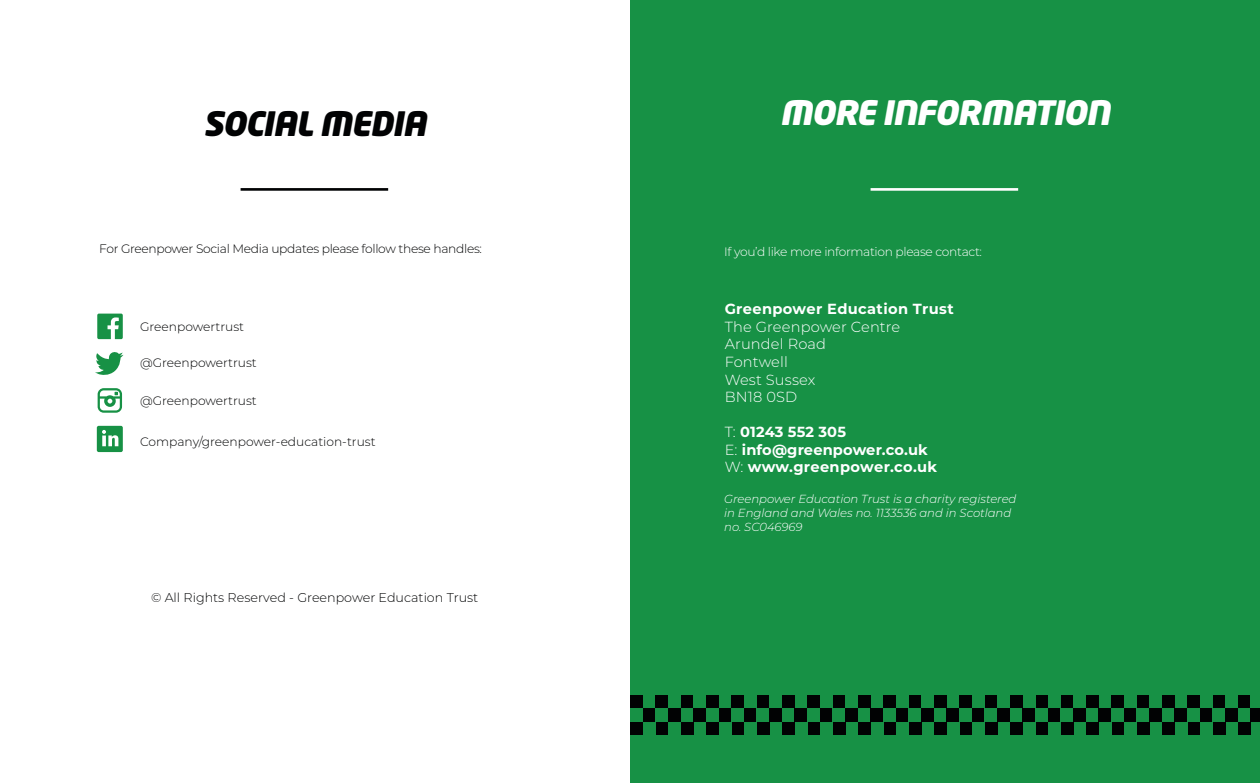
<style>
.page{position:relative;width:1260px;height:783px;background:#fff}
.page>*{position:absolute;margin:0;border:0;box-sizing:border-box;transform-origin:0 0}
.t1{font:italic 900 33.25px "Neo Tech Std";letter-spacing:-.025em;color:#fff}
.t2{font:italic 900 33.25px "Neo Tech Std";letter-spacing:-.025em;color:#010203}
.t3{font:700 14.61px "Montserrat";letter-spacing:.01em;color:#fff}
.t4{font:300 14.61px "Montserrat";letter-spacing:.01em;color:#fff}
.t5{font:300 12.69px "Montserrat";color:#010203}
.t6{font:300 12.25px "Montserrat";letter-spacing:-.015em;color:#010203}
.t7{font:300 12.25px "Montserrat";letter-spacing:-.025em;color:#fff}
.t8{font:italic 300 11.72px/14px "Montserrat";letter-spacing:-.005em;color:#fff}
.s1{font-weight:300}
</style>
<div class="page">
<hr style="left:241px;top:188px;width:147px;height:3px;background:#010203">
<svg style="left:97px;top:313px;width:26px;height:26px"></svg>
<svg style="left:95px;top:352px;width:28px;height:23px"></svg>
<svg style="left:98px;top:388px;width:24px;height:24px"></svg>
<svg style="left:97px;top:425px;width:26px;height:27px"></svg>
<div style="left:630px;top:0;width:630px;height:782px;background:#179145"></div>
<hr style="left:871px;top:188px;width:147px;height:3px;background:#fff">
<div style="left:1035px;top:694px;width:13px;height:14px;background:#010203"></div>
<div style="left:1061px;top:694px;width:12px;height:14px;background:#010203"></div>
<div style="left:1086px;top:694px;width:13px;height:14px;background:#010203"></div>
<div style="left:1111px;top:694px;width:13px;height:14px;background:#010203"></div>
<div style="left:1137px;top:694px;width:12px;height:14px;background:#010203"></div>
<div style="left:1162px;top:694px;width:13px;height:14px;background:#010203"></div>
<div style="left:1187px;top:694px;width:13px;height:14px;background:#010203"></div>
<div style="left:1213px;top:694px;width:12px;height:14px;background:#010203"></div>
<div style="left:1238px;top:694px;width:13px;height:14px;background:#010203"></div>
<div style="left:630px;top:694px;width:13px;height:14px;background:#010203"></div>
<div style="left:656px;top:694px;width:12px;height:14px;background:#010203"></div>
<div style="left:681px;top:694px;width:13px;height:14px;background:#010203"></div>
<div style="left:706px;top:694px;width:13px;height:14px;background:#010203"></div>
<div style="left:732px;top:694px;width:12px;height:14px;background:#010203"></div>
<div style="left:757px;top:694px;width:13px;height:14px;background:#010203"></div>
<div style="left:782px;top:694px;width:13px;height:14px;background:#010203"></div>
<div style="left:808px;top:694px;width:12px;height:14px;background:#010203"></div>
<div style="left:833px;top:694px;width:13px;height:14px;background:#010203"></div>
<div style="left:858px;top:694px;width:13px;height:14px;background:#010203"></div>
<div style="left:883px;top:694px;width:13px;height:14px;background:#010203"></div>
<div style="left:909px;top:694px;width:13px;height:14px;background:#010203"></div>
<div style="left:921px;top:694px;width:13px;height:14px;background:#179145"></div>
<div style="left:934px;top:694px;width:13px;height:14px;background:#010203"></div>
<div style="left:959px;top:694px;width:13px;height:14px;background:#010203"></div>
<div style="left:985px;top:694px;width:13px;height:14px;background:#010203"></div>
<div style="left:997px;top:694px;width:13px;height:14px;background:#179145"></div>
<div style="left:1010px;top:694px;width:13px;height:14px;background:#010203"></div>
<div style="left:1023px;top:694px;width:13px;height:14px;background:#179145"></div>
<div style="left:1036px;top:720px;width:12px;height:13px;background:#010203"></div>
<div style="left:1061px;top:720px;width:13px;height:13px;background:#010203"></div>
<div style="left:1086px;top:720px;width:13px;height:13px;background:#010203"></div>
<div style="left:1112px;top:720px;width:12px;height:13px;background:#010203"></div>
<div style="left:1137px;top:720px;width:13px;height:13px;background:#010203"></div>
<div style="left:1162px;top:720px;width:13px;height:13px;background:#010203"></div>
<div style="left:1188px;top:720px;width:12px;height:13px;background:#010203"></div>
<div style="left:1213px;top:720px;width:13px;height:13px;background:#010203"></div>
<div style="left:1238px;top:720px;width:13px;height:13px;background:#010203"></div>
<div style="left:631px;top:720px;width:12px;height:13px;background:#010203"></div>
<div style="left:656px;top:720px;width:13px;height:13px;background:#010203"></div>
<div style="left:681px;top:720px;width:13px;height:13px;background:#010203"></div>
<div style="left:706px;top:720px;width:13px;height:13px;background:#010203"></div>
<div style="left:732px;top:720px;width:13px;height:13px;background:#010203"></div>
<div style="left:744px;top:720px;width:13px;height:13px;background:#179145"></div>
<div style="left:757px;top:720px;width:13px;height:13px;background:#010203"></div>
<div style="left:782px;top:720px;width:13px;height:13px;background:#010203"></div>
<div style="left:808px;top:720px;width:13px;height:13px;background:#010203"></div>
<div style="left:820px;top:720px;width:13px;height:13px;background:#179145"></div>
<div style="left:833px;top:720px;width:13px;height:13px;background:#010203"></div>
<div style="left:858px;top:720px;width:13px;height:13px;background:#010203"></div>
<div style="left:884px;top:720px;width:13px;height:13px;background:#010203"></div>
<div style="left:896px;top:720px;width:13px;height:13px;background:#179145"></div>
<div style="left:909px;top:720px;width:13px;height:13px;background:#010203"></div>
<div style="left:934px;top:720px;width:13px;height:13px;background:#010203"></div>
<div style="left:960px;top:720px;width:12px;height:13px;background:#010203"></div>
<div style="left:985px;top:720px;width:13px;height:13px;background:#010203"></div>
<div style="left:1010px;top:720px;width:13px;height:13px;background:#010203"></div>
<div style="left:997px;top:707px;width:13px;height:13px;background:#010203"></div>
<div style="left:1010px;top:707px;width:13px;height:13px;background:#179145"></div>
<div style="left:1023px;top:707px;width:12px;height:13px;background:#010203"></div>
<div style="left:1035px;top:707px;width:13px;height:13px;background:#179145"></div>
<div style="left:1048px;top:707px;width:13px;height:13px;background:#010203"></div>
<div style="left:1061px;top:707px;width:12px;height:13px;background:#179145"></div>
<div style="left:1073px;top:707px;width:13px;height:13px;background:#010203"></div>
<div style="left:1086px;top:707px;width:13px;height:13px;background:#179145"></div>
<div style="left:1099px;top:707px;width:12px;height:13px;background:#010203"></div>
<div style="left:1111px;top:707px;width:13px;height:13px;background:#179145"></div>
<div style="left:1124px;top:707px;width:13px;height:13px;background:#010203"></div>
<div style="left:1137px;top:707px;width:12px;height:13px;background:#179145"></div>
<div style="left:1149px;top:707px;width:13px;height:13px;background:#010203"></div>
<div style="left:1162px;top:707px;width:13px;height:13px;background:#179145"></div>
<div style="left:1175px;top:707px;width:12px;height:13px;background:#010203"></div>
<div style="left:1187px;top:707px;width:13px;height:13px;background:#179145"></div>
<div style="left:1200px;top:707px;width:13px;height:13px;background:#010203"></div>
<div style="left:1213px;top:707px;width:12px;height:13px;background:#179145"></div>
<div style="left:1225px;top:707px;width:13px;height:13px;background:#010203"></div>
<div style="left:1238px;top:707px;width:13px;height:13px;background:#179145"></div>
<div style="left:1250px;top:707px;width:10px;height:13px;background:#010203"></div>
<div style="left:630px;top:707px;width:13px;height:13px;background:#179145"></div>
<div style="left:643px;top:707px;width:12px;height:13px;background:#010203"></div>
<div style="left:655px;top:707px;width:13px;height:13px;background:#179145"></div>
<div style="left:668px;top:707px;width:13px;height:13px;background:#010203"></div>
<div style="left:681px;top:707px;width:12px;height:13px;background:#179145"></div>
<div style="left:693px;top:707px;width:13px;height:13px;background:#010203"></div>
<div style="left:706px;top:707px;width:13px;height:13px;background:#179145"></div>
<div style="left:719px;top:707px;width:12px;height:13px;background:#010203"></div>
<div style="left:731px;top:707px;width:13px;height:13px;background:#179145"></div>
<div style="left:744px;top:707px;width:13px;height:13px;background:#010203"></div>
<div style="left:757px;top:707px;width:12px;height:13px;background:#179145"></div>
<div style="left:769px;top:707px;width:13px;height:13px;background:#010203"></div>
<div style="left:782px;top:707px;width:13px;height:13px;background:#179145"></div>
<div style="left:795px;top:707px;width:12px;height:13px;background:#010203"></div>
<div style="left:807px;top:707px;width:13px;height:13px;background:#179145"></div>
<div style="left:820px;top:707px;width:13px;height:13px;background:#010203"></div>
<div style="left:833px;top:707px;width:12px;height:13px;background:#179145"></div>
<div style="left:845px;top:707px;width:13px;height:13px;background:#010203"></div>
<div style="left:858px;top:707px;width:13px;height:13px;background:#179145"></div>
<div style="left:871px;top:707px;width:12px;height:13px;background:#010203"></div>
<div style="left:883px;top:707px;width:13px;height:13px;background:#179145"></div>
<div style="left:896px;top:707px;width:13px;height:13px;background:#010203"></div>
<div style="left:909px;top:707px;width:12px;height:13px;background:#179145"></div>
<div style="left:921px;top:707px;width:13px;height:13px;background:#010203"></div>
<div style="left:934px;top:707px;width:13px;height:13px;background:#179145"></div>
<div style="left:947px;top:707px;width:12px;height:13px;background:#010203"></div>
<div style="left:959px;top:707px;width:13px;height:13px;background:#179145"></div>
<div style="left:972px;top:707px;width:13px;height:13px;background:#010203"></div>
<div style="left:985px;top:707px;width:12px;height:13px;background:#179145"></div>
<p class="t2" style="left:203px;top:101px;width:225px">SOCIAL MEDIA</p>
<p class="t6" style="left:99px;top:240px;width:384px">For Greenpower Social Media updates please follow these handles:</p>
<p class="t6" style="left:140px;top:318px;width:106px">Greenpowertrust</p>
<p class="t6" style="left:140px;top:354px;width:118px">@Greenpowertrust</p>
<p class="t6" style="left:140px;top:392px;width:118px">@Greenpowertrust</p>
<p class="t6" style="left:140px;top:433px;width:237px">Company/greenpower-education-trust</p>
<p class="t5" style="left:151px;top:588px;width:329px">© All Rights Reserved - Greenpower Education Trust</p>
<p class="t1" style="left:780px;top:91px;width:332px">MORE INFORMATION</p>
<p class="t7" style="left:724px;top:243px;width:259px">If you’d like more information please contact:</p>
<p class="t3" style="left:725px;top:298px;width:231px">Greenpower Education Trust</p>
<p class="t4" style="left:725px;top:317px;width:177px">The Greenpower Centre</p>
<p class="t4" style="left:725px;top:334px;width:103px">Arundel Road</p>
<p class="t4" style="left:725px;top:352px;width:65px">Fontwell</p>
<p class="t4" style="left:725px;top:369px;width:92px">West Sussex</p>
<p class="t4" style="left:725px;top:387px;width:74px">BN18 0SD</p>
<p class="t3" style="left:725px;top:421px;width:123px"><span class="s1">T:</span> 01243 552 305</p>
<p class="t3" style="left:725px;top:439px;width:205px"><span class="s1">E:</span> info@greenpower.co.uk</p>
<p class="t3" style="left:725px;top:456px;width:214px"><span class="s1">W:</span> www.greenpower.co.uk</p>
<p class="t8" style="left:724px;top:491px;width:294px">Greenpower Education Trust is a charity registered in England and Wales no. 1133536 and in Scotland no. SC046969</p>
</div>
